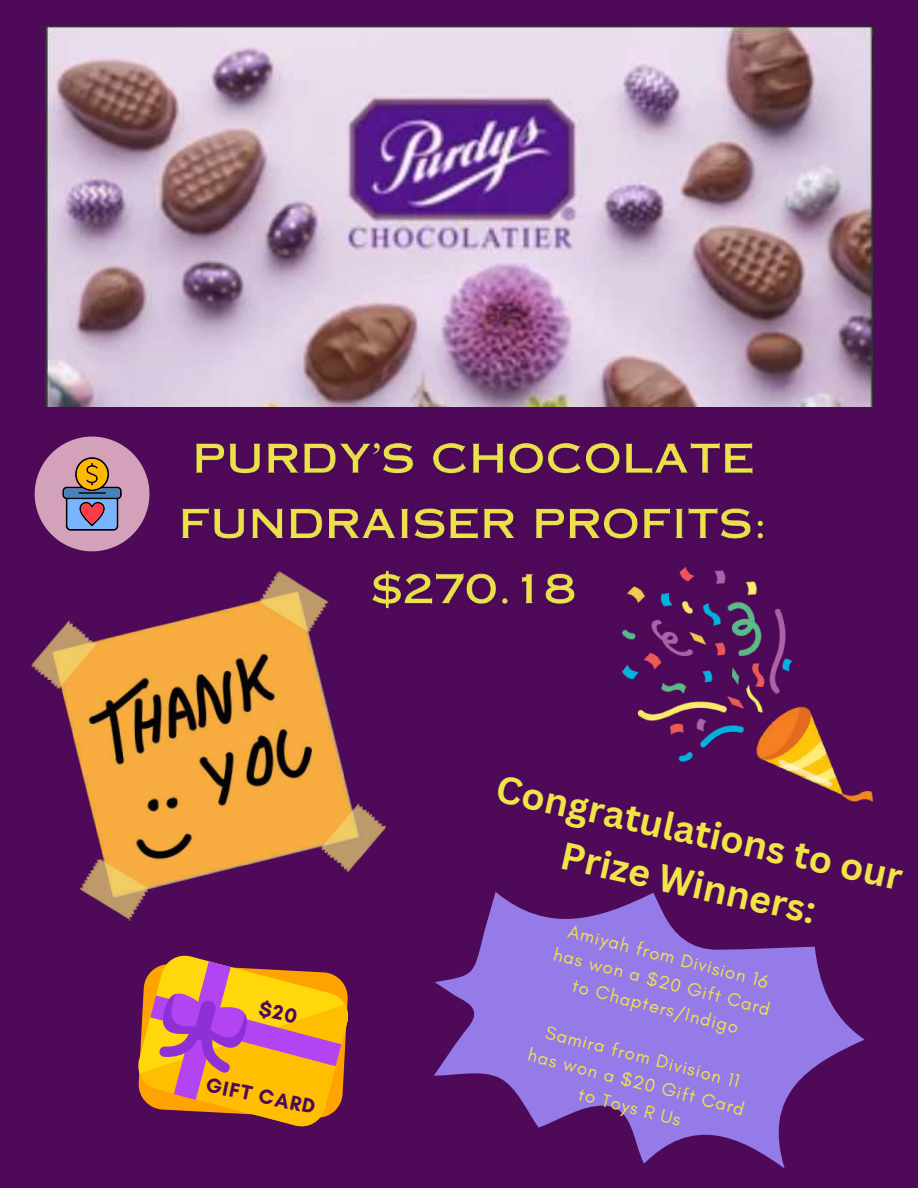
<style>
.page{position:relative;width:918px;height:1188px;background:#4e0959}
.page>*{position:absolute;margin:0;border:0;box-sizing:border-box;transform-origin:0 0}
.t1{font:700 37.5px/51.9px "Canva Sans";color:#f0e448;text-align:center}
.t2{font:700 20.7px "Glacial Indifference";color:#4e0959}
.t3{font:18.75px/26px "Glacial Indifference";color:#f0e448;text-align:center}
</style>
<div class="page">
<img style="left:46px;top:26px;width:827px;height:380px">
<img style="left:182px;top:442px;width:582px;height:163px">
<img style="left:31px;top:567px;width:359px;height:354px">
<img style="left:622px;top:568px;width:250px;height:234px">
<svg style="left:434px;top:892px;width:431px;height:277px;fill:#957be8"></svg>
<svg style="left:35px;top:437px;width:114px;height:114px"></svg>
<svg style="left:138px;top:955px;width:211px;height:172px"></svg>
<p class="t2" style="left:209px;top:1072px;width:113px;rotate:12deg">GIFT CARD</p>
<h1 class="t1" style="left:502px;top:763px;width:417px;rotate:12deg">Congratulations to our<br>Prize Winners:</h1>
<p class="t3" style="left:563px;top:917px;width:224px;rotate:14deg">Amiyah from Division 16 has won a $20 Gift Card to Chapters/Indigo</p>
<p class="t3" style="left:538px;top:1017px;width:224px;rotate:14deg">Samira from Division 11 has won a $20 Gift Card to Toys R Us</p>
</div>
